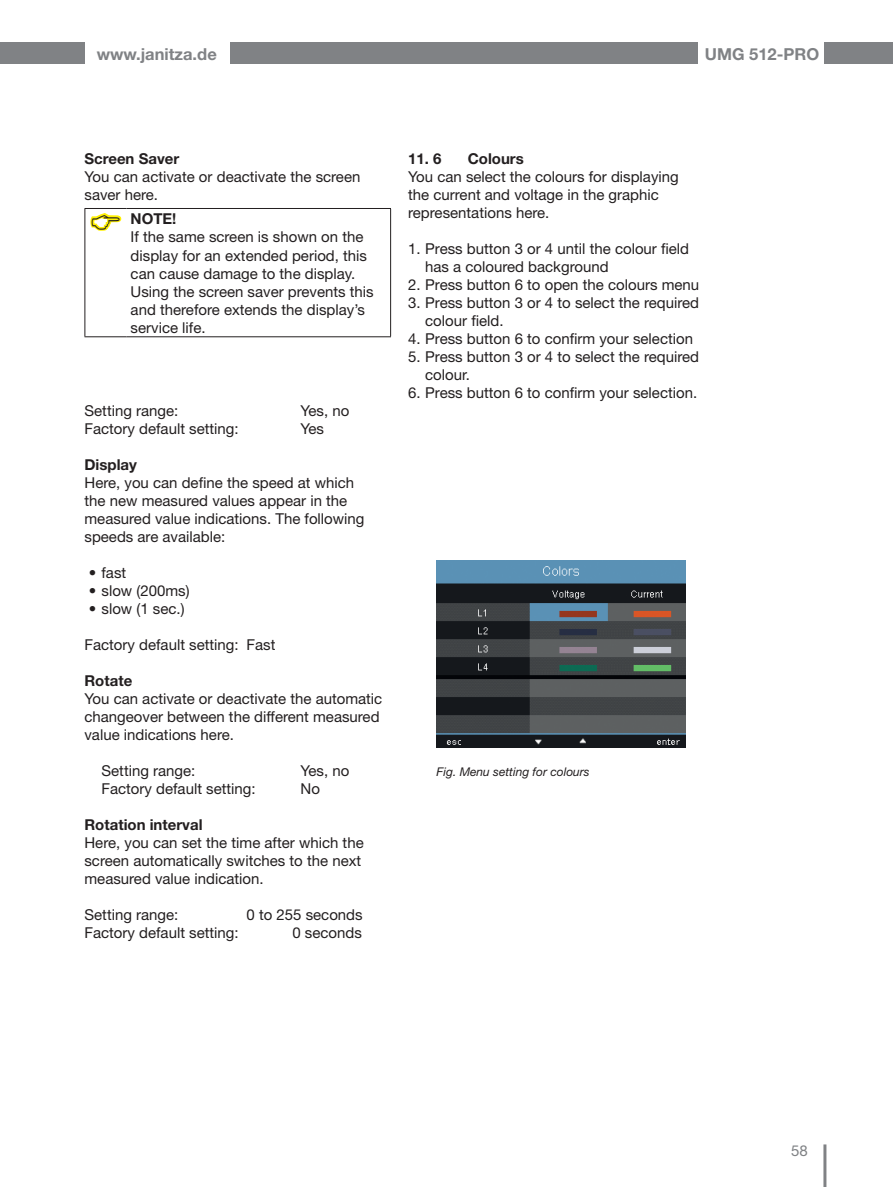
<style>
.page{position:relative;width:893px;height:1187px;background:#fff}
.page>*{position:absolute;margin:0;border:0;box-sizing:border-box;transform-origin:0 0}
.t1{font:700 16.5px "Helvetica Neue LT";color:#808285}
.t2{font:15px/18px "Helvetica Neue LT";color:#231f20}
.t3{font:700 15px "Helvetica Neue LT";color:#231f20}
.t4{font:15px "Helvetica Neue LT";color:#808285}
.t5{font:italic 12px "Helvetica Neue LT";color:#231f20}
</style>
<div class="page">
<hr style="left:823px;top:1144px;width:3px;height:42px;background:#808285">
<div style="left:230px;top:43px;width:467px;height:21px;background:#808285"></div>
<div style="left:825px;top:43px;width:68px;height:21px;background:#808285"></div>
<div style="left:0;top:43px;width:85px;height:21px;background:#808285"></div>
<hr style="left:85px;top:208px;width:41px;height:1px;background:#231f20">
<hr style="left:85px;top:209px;width:1px;height:127px;background:#231f20">
<hr style="left:126px;top:208px;width:265px;height:1px;background:#231f20">
<hr style="left:390px;top:209px;width:1px;height:127px;background:#231f20">
<hr style="left:85px;top:336px;width:41px;height:1px;background:#231f20">
<hr style="left:126px;top:336px;width:265px;height:1px;background:#231f20">
<img style="left:437px;top:561px;width:249px;height:186px">
<svg style="left:90px;top:213px;width:32px;height:18px"></svg>
<p class="t1" style="left:97px;top:44px;width:122px">www.janitza.de</p>
<p class="t1" style="left:705px;top:44px;width:116px">UMG 512-PRO</p>
<p class="t3" style="left:85px;top:149px;width:96px">Screen Saver</p>
<p class="t2" style="left:85px;top:167px;width:277px">You can activate or deactivate the screen saver here.</p>
<p class="t3" style="left:131px;top:210px;width:47px">NOTE!</p>
<p class="t2" style="left:131px;top:228px;width:245px">If the same screen is shown on the display for an extended period, this can cause damage to the display.<br>Using the screen saver prevents this and therefore extends the display’s service life.</p>
<p class="t2" style="left:85px;top:401px;width:95px">Setting range:</p>
<p class="t2" style="left:301px;top:401px;width:50px">Yes, no</p>
<p class="t2" style="left:85px;top:419px;width:156px">Factory default setting:</p>
<p class="t2" style="left:301px;top:419px;width:25px">Yes</p>
<p class="t3" style="left:85px;top:455px;width:54px">Display</p>
<p class="t2" style="left:85px;top:473px;width:282px">Here, you can define the speed at which the new measured values appear in the measured value indications. The following speeds are available:</p>
<p class="t2" style="left:89px;top:563px;width:39px">• fast</p>
<p class="t2" style="left:89px;top:581px;width:102px">• slow (200ms)</p>
<p class="t2" style="left:89px;top:599px;width:97px">• slow (1 sec.)</p>
<p class="t2" style="left:84px;top:635px;width:192px">Factory default setting: Fast</p>
<p class="t3" style="left:84px;top:671px;width:49px">Rotate</p>
<p class="t2" style="left:84px;top:689px;width:299px">You can activate or deactivate the automatic changeover between the different measured value indications here.</p>
<p class="t2" style="left:102px;top:761px;width:95px">Setting range:</p>
<p class="t2" style="left:300px;top:761px;width:50px">Yes, no</p>
<p class="t2" style="left:102px;top:779px;width:156px">Factory default setting:</p>
<p class="t2" style="left:300px;top:779px;width:21px">No</p>
<p class="t3" style="left:84px;top:815px;width:120px">Rotation interval</p>
<p class="t2" style="left:84px;top:833px;width:281px">Here, you can set the time after which the screen automatically switches to the next measured value indication.</p>
<p class="t2" style="left:84px;top:905px;width:95px">Setting range:</p>
<p class="t2" style="left:246px;top:905px;width:118px">0 to 255 seconds</p>
<p class="t2" style="left:84px;top:923px;width:156px">Factory default setting:</p>
<p class="t2" style="left:292px;top:923px;width:71px">0 seconds</p>
<p class="t3" style="left:408px;top:149px;width:35px">11. 6</p>
<p class="t3" style="left:468px;top:149px;width:58px">Colours</p>
<p class="t2" style="left:408px;top:167px;width:272px">You can select the colours for displaying the current and voltage in the graphic representations here.</p>
<p class="t2" style="left:425px;top:239px;width:265px;text-indent:-17px">1. Press button 3 or 4 until the colour field has a coloured background</p>
<p class="t2" style="left:408px;top:275px;width:293px">2. Press button 6 to open the colours menu</p>
<p class="t2" style="left:425px;top:293px;width:275px;text-indent:-17px">3. Press button 3 or 4 to select the required colour field.</p>
<p class="t2" style="left:408px;top:329px;width:286px">4. Press button 6 to confirm your selection</p>
<p class="t2" style="left:425px;top:347px;width:275px;text-indent:-17px">5. Press button 3 or 4 to select the required colour.</p>
<p class="t2" style="left:408px;top:383px;width:291px">6. Press button 6 to confirm your selection.</p>
<p class="t5" style="left:437px;top:764px;width:155px">Fig. Menu setting for colours</p>
<p class="t4" style="left:791px;top:1141px;width:18px">58</p>
</div>
